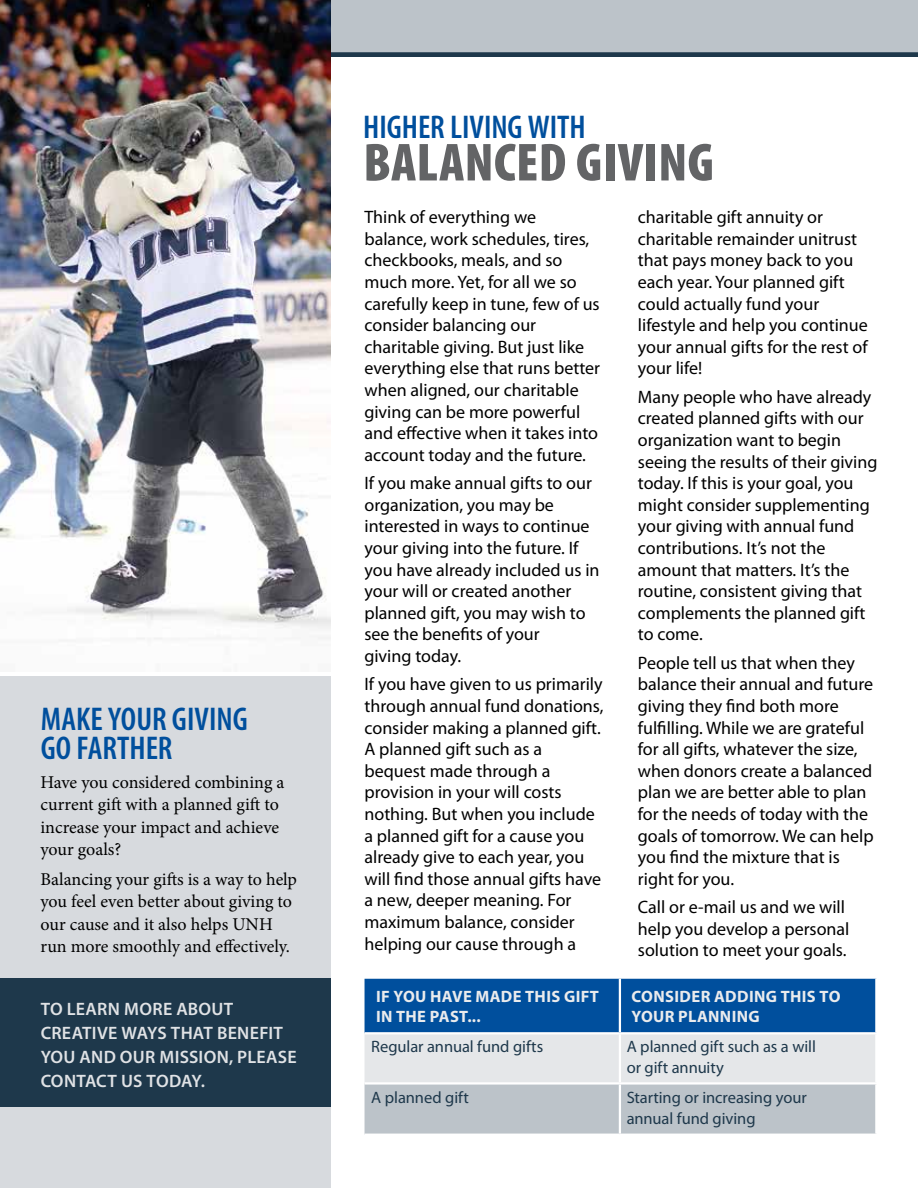
<style>
.page{position:relative;width:918px;height:1188px;background:#fff}
.page>*{position:absolute;margin:0;border:0;box-sizing:border-box;transform-origin:0 0}
.t1{font:900 condensed 54px "Myriad Pro";letter-spacing:.005em;color:#636466}
.t2{font:600 condensed 33px/28.5px "Myriad Pro";color:#004f9d}
.t3{font:18px/21.6px "Myriad Pro";color:#000}
.t4{font:18px/22.5px "Minion Pro";letter-spacing:-.005em;color:#000}
.t5{font:600 18px/24px "Myriad Pro";letter-spacing:.015em;color:#e0e2e5}
.t6{font:16.5px/21px "Myriad Pro";letter-spacing:-.005em;color:#1e384b}
.t7{font:700 16.5px/19.5px "Myriad Pro";letter-spacing:.025em;color:#eaebed}
</style>
<div class="page">
<div style="left:0;top:0;width:918px;height:54px;background:#bcc3c9"></div>
<svg style="left:330px;top:52px;width:588px;height:5px;background:#263e51"></svg>
<img style="left:0;top:0;width:330px;height:641px">
<div style="left:0;top:677px;width:331px;height:511px;background:#d7dade"></div>
<div style="left:0;top:979px;width:331px;height:128px;background:#1e384b"></div>
<svg style="left:365px;top:979px;width:510px;height:155px;background:#86a5c3"></svg>
<hr style="left:619px;top:979px;width:2px;height:53px;background:#fff">
<hr style="left:365px;top:1032px;width:255px;height:2px;background:#fff">
<hr style="left:620px;top:1032px;width:258px;height:2px;background:#fff">
<hr style="left:619px;top:1034px;width:2px;height:48px;background:#fff">
<hr style="left:365px;top:1082px;width:255px;height:3px;background:#fff">
<hr style="left:620px;top:1082px;width:258px;height:3px;background:#fff">
<hr style="left:619px;top:1085px;width:2px;height:49px;background:#fff">
<h2 class="t2" style="left:41px;top:704px;width:208px">MAKE YOUR GIVING<br>GO FARTHER</h2>
<p class="t4" style="left:40px;top:771px;width:245px">Have you considered combining a current gift with a planned gift to increase your impact and achieve your goals?</p>
<p class="t4" style="left:40px;top:868px;width:258px">Balancing your gifts is a way to help you feel even better about giving to our cause and it also helps UNH run more smoothly and effectively.</p>
<p class="t5" style="left:41px;top:996px;width:258px">TO LEARN MORE ABOUT<br>CREATIVE WAYS THAT BENEFIT<br>YOU AND OUR MISSION, PLEASE<br>CONTACT US TODAY.</p>
<h2 class="t2" style="left:363px;top:113px;width:224px">HIGHER LIVING WITH</h2>
<h1 class="t1" style="left:363px;top:128px;width:352px">BALANCED GIVING</h1>
<p class="t3" style="left:364px;top:206px;width:237px">Think of everything we balance, work schedules, tires, checkbooks, meals, and so much more. Yet, for all we so carefully keep in tune, few of us consider balancing our charitable giving. But just like everything else that runs better when aligned, our charitable giving can be more powerful and effective when it takes into account today and the future.</p>
<p class="t3" style="left:364px;top:472px;width:237px">If you make annual gifts to our organization, you may be interested in ways to continue your giving into the future. If you have already included us in your will or created another planned gift, you may wish to see the benefits of your<br>giving today.</p>
<p class="t3" style="left:364px;top:673px;width:241px">If you have given to us primarily through annual fund donations, consider making a planned gift.<br>A planned gift such as a bequest made through a provision in your will costs nothing. But when you include a planned gift for a cause you already give to each year, you will find those annual gifts have a new, deeper meaning. For maximum balance, consider helping our cause through a</p>
<p class="t3" style="left:638px;top:206px;width:232px">charitable gift annuity or charitable remainder unitrust that pays money back to you each year. Your planned gift could actually fund your lifestyle and help you continue your annual gifts for the rest of your life!</p>
<p class="t3" style="left:638px;top:386px;width:241px">Many people who have already created planned gifts with our organization want to begin seeing the results of their giving today. If this is your goal, you might consider supplementing your giving with annual fund contributions. It’s not the amount that matters. It’s the routine, consistent giving that complements the planned gift to come.</p>
<p class="t3" style="left:638px;top:652px;width:237px">People tell us that when they balance their annual and future giving they find both more fulfilling. While we are grateful for all gifts, whatever the size, when donors create a balanced plan we are better able to plan for the needs of today with the goals of tomorrow. We can help you find the mixture that is right for you.</p>
<p class="t3" style="left:638px;top:896px;width:213px">Call or e-mail us and we will help you develop a personal solution to meet your goals.</p>
<p class="t7" style="left:376px;top:987px;width:224px">IF YOU HAVE MADE THIS GIFT<br>IN THE PAST...</p>
<p class="t7" style="left:631px;top:987px;width:211px">CONSIDER ADDING THIS TO<br>YOUR PLANNING</p>
<p class="t6" style="left:371px;top:1036px;width:174px">Regular annual fund gifts</p>
<p class="t6" style="left:627px;top:1036px;width:191px">A planned gift such as a will or gift annuity</p>
<p class="t6" style="left:371px;top:1086px;width:99px">A planned gift</p>
<p class="t6" style="left:627px;top:1086px;width:182px">Starting or increasing your annual fund giving</p>
</div>
